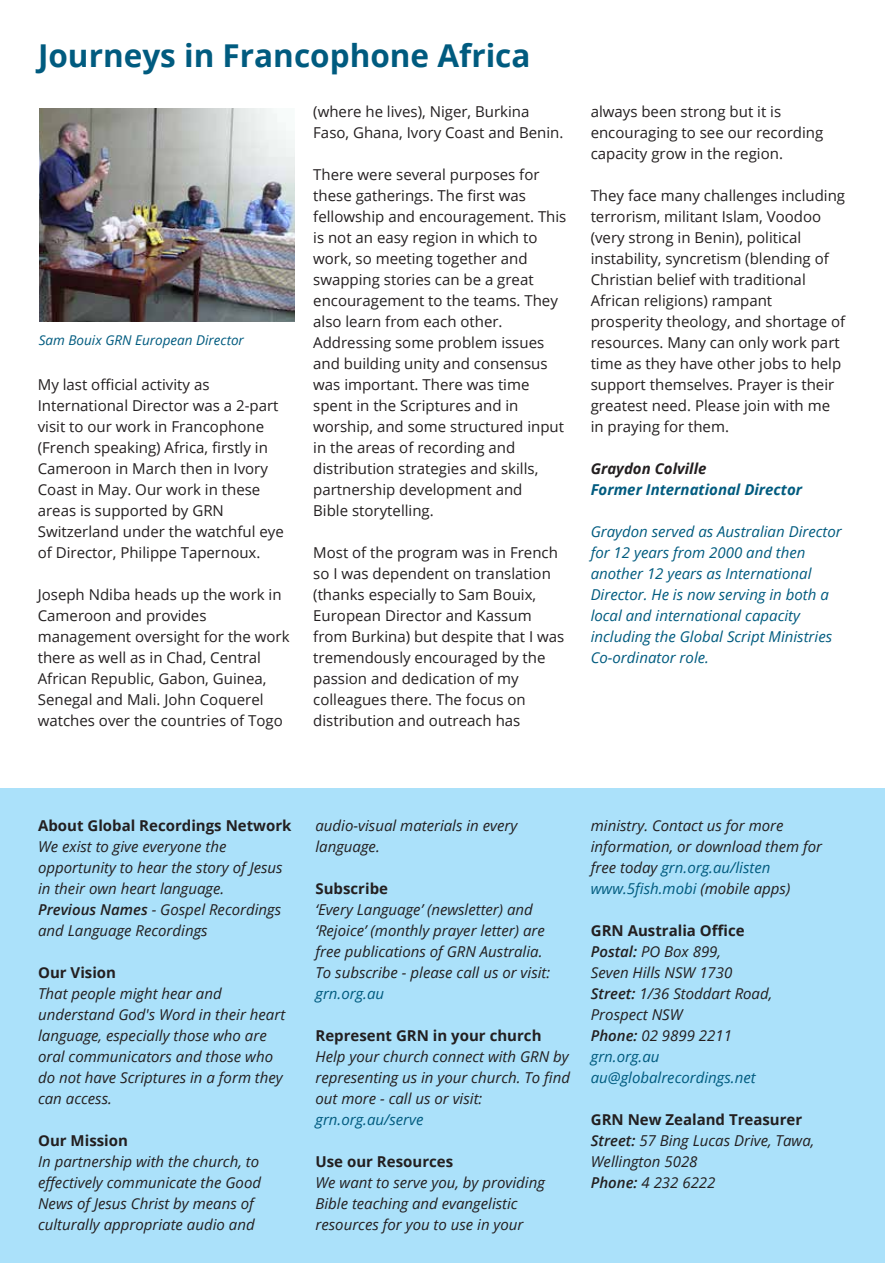
<style>
.page{position:relative;width:885px;height:1263px;background:#fff}
.page>*{position:absolute;margin:0;border:0;box-sizing:border-box;transform-origin:0 0}
.t1{font:700 31.5px "Open Sans";color:#005b7f}
.t2{font:15px/21px "Open Sans";color:#231f20}
.t3{font:italic 15px/21px "Open Sans";color:#231f20}
.t4{font:italic 15px/21px "Open Sans";color:#005b7f}
.t5{font:700 15px "Open Sans";color:#231f20}
.t6{font:italic 700 15px "Open Sans";color:#005b7f}
.t7{font:italic 700 15px "Open Sans";color:#231f20}
.t8{font:italic 13.5px "Open Sans";color:#005b7f}
.s1{font-weight:600}
.s2{color:#005b7f}
.s3{font-weight:700;font-style:normal}
</style>
<div class="page">
<div style="left:0;top:788px;width:884px;height:475px;background:#abe1fa"></div>
<img style="left:39px;top:108px;width:255px;height:213px">
<h1 class="t1" style="left:38px;top:34px;width:494px">Journeys in Francophone Africa</h1>
<p class="t8" style="left:39px;top:331px;width:207px">Sam Bouix GRN European Director</p>
<p class="t2" style="left:38px;top:373px;width:247px">My last official activity as<br>International Director was a 2-part visit to our work in Francophone (French speaking) Africa, firstly in<br>Cameroon in March then in Ivory<br>Coast in May. Our work in these areas is supported by GRN<br>Switzerland under the watchful eye of Director, Philippe Tapernoux.</p>
<p class="t2" style="left:38px;top:583px;width:253px">Joseph Ndiba heads up the work in<br>Cameroon and provides management oversight for the work there as well as in Chad, Central<br>African Republic, Gabon, Guinea,<br>Senegal and Mali. John Coquerel watches over the countries of Togo</p>
<p class="t2" style="left:313px;top:100px;width:252px">(where he lives), Niger, Burkina<br>Faso, Ghana, Ivory Coast and Benin.</p>
<p class="t2" style="left:313px;top:163px;width:255px">There were several purposes for these gatherings. The first was fellowship and encouragement. This is not an easy region in which to work, so meeting together and swapping stories can be a great encouragement to the teams. They also learn from each other.<br>Addressing some problem issues and building unity and consensus was important. There was time spent in the Scriptures and in worship, and some structured input in the areas of recording and distribution strategies and skills, partnership development and<br>Bible storytelling.</p>
<p class="t2" style="left:313px;top:541px;width:252px">Most of the program was in French so I was dependent on translation (thanks especially to Sam Bouix,<br>European Director and Kassum from Burkina) but despite that I was tremendously encouraged by the passion and dedication of my colleagues there. The focus on distribution and outreach has</p>
<p class="t2" style="left:590px;top:100px;width:234px">always been strong but it is encouraging to see our recording capacity grow in the region.</p>
<p class="t2" style="left:590px;top:184px;width:256px">They face many challenges including terrorism, militant Islam, Voodoo (very strong in Benin), political instability, syncretism (blending of Christian belief with traditional African religions) rampant prosperity theology, and shortage of resources. Many can only work part time as they have other jobs to help support themselves. Prayer is their greatest need. Please join with me in praying for them.</p>
<p class="t7" style="left:590px;top:458px;width:117px">Graydon Colville</p>
<p class="t6" style="left:590px;top:479px;width:213px">Former International Director</p>
<p class="t4" style="left:590px;top:520px;width:252px">Graydon served as Australian Director for 12 years from 2000 and then another 12 years as International Director. He is now serving in both a local and international capacity including the Global Script Ministries Co-ordinator role.</p>
<p class="t5" style="left:38px;top:815px;width:255px">About Global Recordings Network</p>
<p class="t3" style="left:38px;top:836px;width:246px">We exist to give everyone the opportunity to hear the story of Jesus in their own heart language.<br><span class="s1">Previous Names</span> - Gospel Recordings and Language Recordings</p>
<p class="t5" style="left:38px;top:962px;width:80px">Our Vision</p>
<p class="t3" style="left:38px;top:983px;width:249px">That people might hear and understand God's Word in their heart language, especially those who are oral communicators and those who do not have Scriptures in a form they can access.</p>
<p class="t5" style="left:38px;top:1130px;width:91px">Our Mission</p>
<p class="t3" style="left:38px;top:1151px;width:224px">In partnership with the church, to effectively communicate the Good News of Jesus Christ by means of culturally appropriate audio and</p>
<p class="t3" style="left:315px;top:815px;width:203px">audio-visual materials in every language.</p>
<p class="t5" style="left:315px;top:878px;width:74px">Subscribe</p>
<p class="t3" style="left:315px;top:899px;width:236px">‘Every Language’ (newsletter) and ‘Rejoice’ (monthly prayer letter) are free publications of GRN Australia.<br>To subscribe - please call us or visit:</p>
<p class="t4" style="left:315px;top:983px;width:70px">grn.org.au</p>
<p class="t5" style="left:315px;top:1025px;width:227px">Represent GRN in your church</p>
<p class="t3" style="left:315px;top:1046px;width:256px;text-align:justify">Help your church connect with GRN by representing us in your church. To find out more - call us or visit:</p>
<p class="t4" style="left:315px;top:1109px;width:110px">grn.org.au/serve</p>
<p class="t5" style="left:315px;top:1151px;width:139px">Use our Resources</p>
<p class="t3" style="left:315px;top:1172px;width:231px">We want to serve you, by providing<br>Bible teaching and evangelistic resources for you to use in your</p>
<p class="t3" style="left:590px;top:815px;width:233px">ministry. Contact us for more information, or download them for free today <span class="s2">grn.org.au/listen www.5fish.mobi</span> (mobile apps)</p>
<p class="t3" style="left:590px;top:920px;width:183px"><span class="s3">GRN Australia Office<br></span><span class="s1">Postal:</span> PO Box 899,<br>Seven Hills NSW 1730<br><span class="s1">Street:</span> 1/36 Stoddart Road,<br>Prospect NSW<br><span class="s1">Phone:</span> 02 9899 2211 <span class="s2">grn.org.au au@globalrecordings.net</span></p>
<p class="t3" style="left:590px;top:1109px;width:225px"><span class="s3">GRN New Zealand Treasurer<br></span><span class="s1">Street:</span> 57 Bing Lucas Drive, Tawa,<br>Wellington 5028<br><span class="s1">Phone:</span> 4 232 6222</p>
</div>
